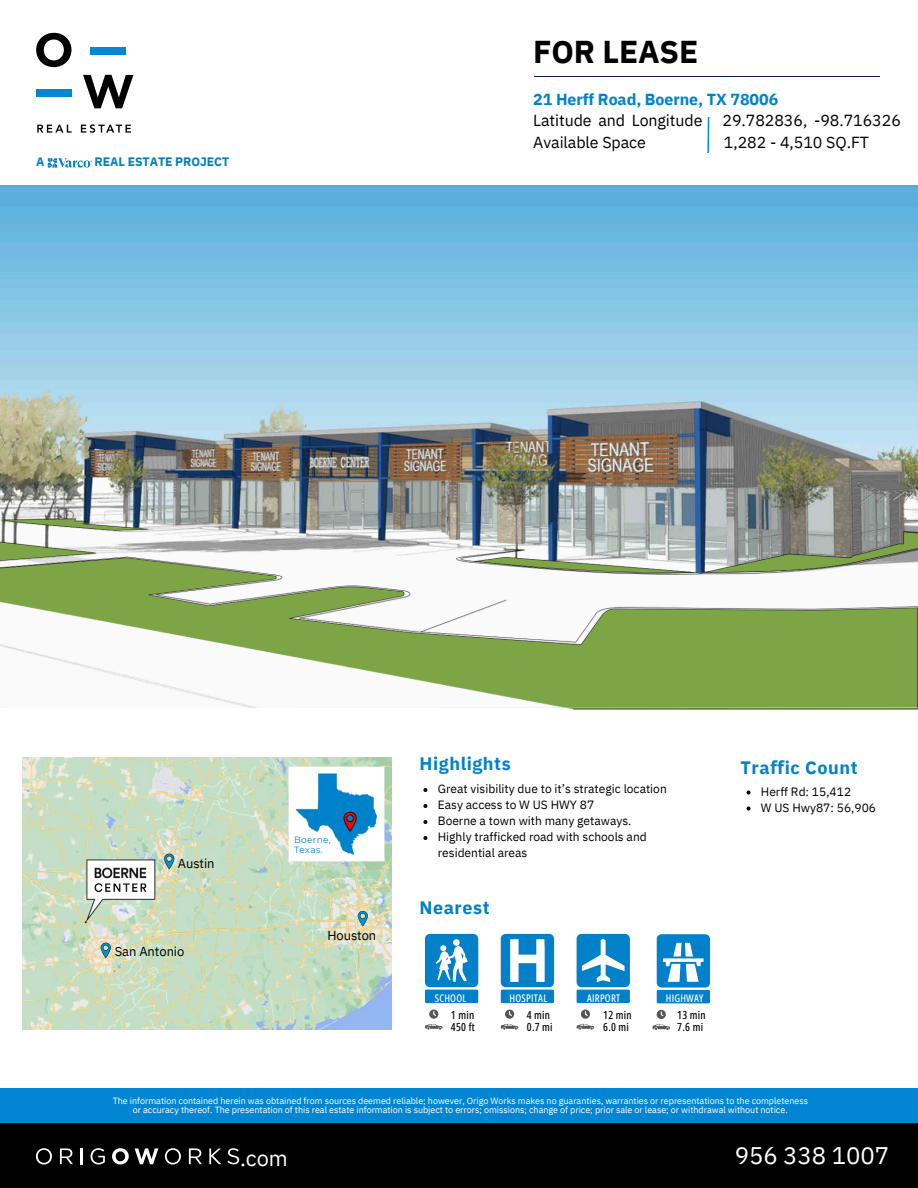
<style>
.page{position:relative;width:918px;height:1188px;background:#fff}
.page>*{position:absolute;margin:0;border:0;box-sizing:border-box;transform-origin:0 0}
.t1{font:700 31.6px "IBM Plex Sans";letter-spacing:-.005em;color:#000}
.t2{font:24px "IBM Plex Sans";letter-spacing:-.005em;color:#fff}
.t3{font:21.8px "IBM Plex Sans";color:#fff}
.t4{font:700 18px "IBM Plex Sans";letter-spacing:.03em;color:#0082ca}
.t5{font:700 18px "IBM Plex Sans";letter-spacing:.03em;color:#0280c2}
.t6{font:16px "IBM Plex Sans";letter-spacing:-.005em;color:#000}
.t7{font:700 16px/21.4px "IBM Plex Sans";letter-spacing:-.005em;color:#0082ca}
.t8{font:13px "IBM Plex Sans";letter-spacing:-.005em;color:#000}
.t9{font:700 12.2px "IBM Plex Sans";letter-spacing:-.005em;color:#0080c0}
.t10{font:12px/16px "IBM Plex Sans";color:#000}
.t11{font:500 11.2px/11.2px "Open Sans Condensed";letter-spacing:.02em;color:#000}
.t12{font:500 10.4px "Open Sans Condensed";letter-spacing:.02em;color:#fff}
.t13{font:9px/9px "IBM Plex Sans";letter-spacing:-.005em;color:#fff;text-align:center}
.t14{font:9px/10.4px "Montserrat";letter-spacing:.03em;color:#0289d6}
.s1{font-weight:400;color:#000}
.s2{font-family:"Noto Sans"}
</style>
<div class="page">
<img style="left:0;top:185px;width:918px;height:326px">
<img style="left:0;top:511px;width:918px;height:199px">
<img style="left:23px;top:758px;width:369px;height:272px">
<svg style="left:48px;top:158px;width:45px;height:10px"></svg>
<svg style="left:101px;top:943px;width:10px;height:15px"></svg>
<svg style="left:36px;top:33px;width:35px;height:34px"></svg>
<svg style="left:83px;top:75px;width:50px;height:33px"></svg>
<div style="left:91px;top:47px;width:35px;height:8px;background:#0287d4"></div>
<div style="left:36px;top:89px;width:35px;height:8px;background:#0287d4"></div>
<svg style="left:37px;top:125px;width:35px;height:8px"></svg>
<svg style="left:81px;top:124px;width:50px;height:9px"></svg>
<img style="left:78px;top:847px;width:103px;height:84px">
<svg style="left:125px;top:524px;width:70px;height:7px"></svg>
<img style="left:281px;top:759px;width:110px;height:110px">
<svg style="left:358px;top:911px;width:10px;height:15px"></svg>
<div style="left:425px;top:934px;width:53px;height:53px;background:#0280c8;border-radius:5px"></div>
<div style="left:453px;top:939px;width:7px;height:7px;background:#fff;border-radius:50%"></div>
<svg style="left:435px;top:945px;width:33px;height:37px"></svg>
<svg style="left:425px;top:1010px;width:18px;height:20px"></svg>
<div style="left:425px;top:990px;width:53px;height:13px;background:#0280c8"></div>
<div style="left:501px;top:934px;width:53px;height:53px;background:#0280c8;border-radius:5px"></div>
<svg style="left:510px;top:939px;width:35px;height:43px"></svg>
<svg style="left:501px;top:1010px;width:17px;height:20px"></svg>
<div style="left:501px;top:990px;width:53px;height:13px;background:#0280c8"></div>
<div style="left:576px;top:934px;width:54px;height:53px;background:#0280c8;border-radius:5px"></div>
<svg style="left:582px;top:939px;width:42px;height:43px"></svg>
<svg style="left:576px;top:1010px;width:18px;height:20px"></svg>
<div style="left:576px;top:990px;width:54px;height:13px;background:#0280c8"></div>
<svg style="left:0;top:707px;width:917px;height:1px"></svg>
<div style="left:0;top:1088px;width:917px;height:36px;background:#0286d3"></div>
<div style="left:0;top:1124px;width:917px;height:64px;background:#000"></div>
<svg style="left:36px;top:1148px;width:16px;height:16px"></svg>
<svg style="left:60px;top:1148px;width:13px;height:16px"></svg>
<svg style="left:81px;top:1148px;width:1px;height:16px"></svg>
<svg style="left:91px;top:1148px;width:14px;height:16px"></svg>
<svg style="left:112px;top:1148px;width:17px;height:16px"></svg>
<svg style="left:135px;top:1148px;width:23px;height:16px"></svg>
<svg style="left:165px;top:1148px;width:16px;height:16px"></svg>
<svg style="left:189px;top:1148px;width:13px;height:16px"></svg>
<svg style="left:209px;top:1148px;width:12px;height:16px"></svg>
<svg style="left:227px;top:1148px;width:12px;height:16px"></svg>
<hr style="left:534px;top:76px;width:346px;height:1px;background:#092454">
<div style="left:657px;top:934px;width:53px;height:54px;background:#0280c9;border-radius:5px"></div>
<svg style="left:652px;top:1010px;width:18px;height:20px"></svg>
<div style="left:657px;top:990px;width:53px;height:13px;background:#0280c9"></div>
<svg style="left:663px;top:943px;width:40px;height:39px"></svg>
<svg style="left:423px;top:788px;width:4px;height:4px"></svg>
<svg style="left:423px;top:804px;width:4px;height:4px"></svg>
<svg style="left:423px;top:820px;width:4px;height:4px"></svg>
<svg style="left:423px;top:836px;width:4px;height:4px"></svg>
<svg style="left:746px;top:791px;width:4px;height:4px"></svg>
<svg style="left:746px;top:807px;width:4px;height:4px"></svg>
<hr style="left:707px;top:117px;width:2px;height:36px;background:#028cd9">
<h3 class="t1" style="left:533px;top:31px;width:167px">FOR LEASE</h3>
<p class="t7" style="left:533px;top:88px;width:246px">21 Herff Road, Boerne, TX 78006<br><span class="s1">Latitude and Longitude</span></p>
<p class="t6" style="left:722px;top:110px;width:180px">29.782836, -98.716326</p>
<p class="t9" style="left:36px;top:154px;width:10px">A</p>
<p class="t9" style="left:95px;top:154px;width:136px">REAL ESTATE PROJECT</p>
<p class="t6" style="left:533px;top:131px;width:114px">Available Space</p>
<p class="t6" style="left:724px;top:131px;width:147px">1,282 - 4,510 SQ.FT</p>
<p class="t8" style="left:178px;top:855px;width:38px">Austin</p>
<p class="t8" style="left:115px;top:943px;width:71px">San Antonio</p>
<p class="t14" style="left:294px;top:835px;width:38px">Boerne,<br>Texas.</p>
<p class="t8" style="left:327px;top:927px;width:50px">Houston</p>
<p class="t4" style="left:419px;top:751px;width:93px">Highlights</p>
<h6 class="t4" style="left:740px;top:756px;width:119px">Tra<span class="s2">ff</span>ic Count</h6>
<h6 class="t10" style="left:438px;top:780px;width:230px">Great visibility due to it’s strategic location</h6>
<p class="t10" style="left:438px;top:796px;width:158px">Easy access to W US HWY 87</p>
<p class="t10" style="left:438px;top:812px;width:195px">Boerne a town with many getaways.</p>
<h6 class="t10" style="left:438px;top:828px;width:210px">Highly trafficked road with schools and residential areas</h6>
<h3 class="t10" style="left:761px;top:783px;width:92px">Herff Rd: 15,412</h3>
<p class="t10" style="left:761px;top:799px;width:117px">W US Hwy87: 56,906</p>
<p class="t5" style="left:419px;top:896px;width:72px">Nearest</p>
<p class="t12" style="left:435px;top:991px;width:33px">SCHOOL</p>
<p class="t12" style="left:510px;top:991px;width:39px">HOSPITAL</p>
<p class="t12" style="left:587px;top:991px;width:35px">AIRPORT</p>
<p class="t12" style="left:666px;top:991px;width:39px">HIGHWAY</p>
<h3 class="t11" style="left:451px;top:1009px;width:25px">1 min<br>450 ft</h3>
<p class="t11" style="left:527px;top:1009px;width:27px">4 min<br>0.7 mi</p>
<p class="t11" style="left:603px;top:1009px;width:30px">12 min<br>6.0 mi</p>
<p class="t11" style="left:677px;top:1009px;width:30px">13 min<br>7.6 mi</p>
<p class="t13" style="left:113px;top:1096px;width:697px">The information contained herein was obtained from sources deemed reliable; however, Origo Works makes no guaranties, warranties or representations to the completeness or accuracy thereof. The presentation of this real estate information is subject to errors; omissions; change of price; prior sale or lease; or withdrawal without notice.</p>
<h2 class="t3" style="left:240px;top:1143px;width:49px">.com</h2>
<h2 class="t2" style="left:735px;top:1140px;width:156px">956 338 1007</h2>
</div>
